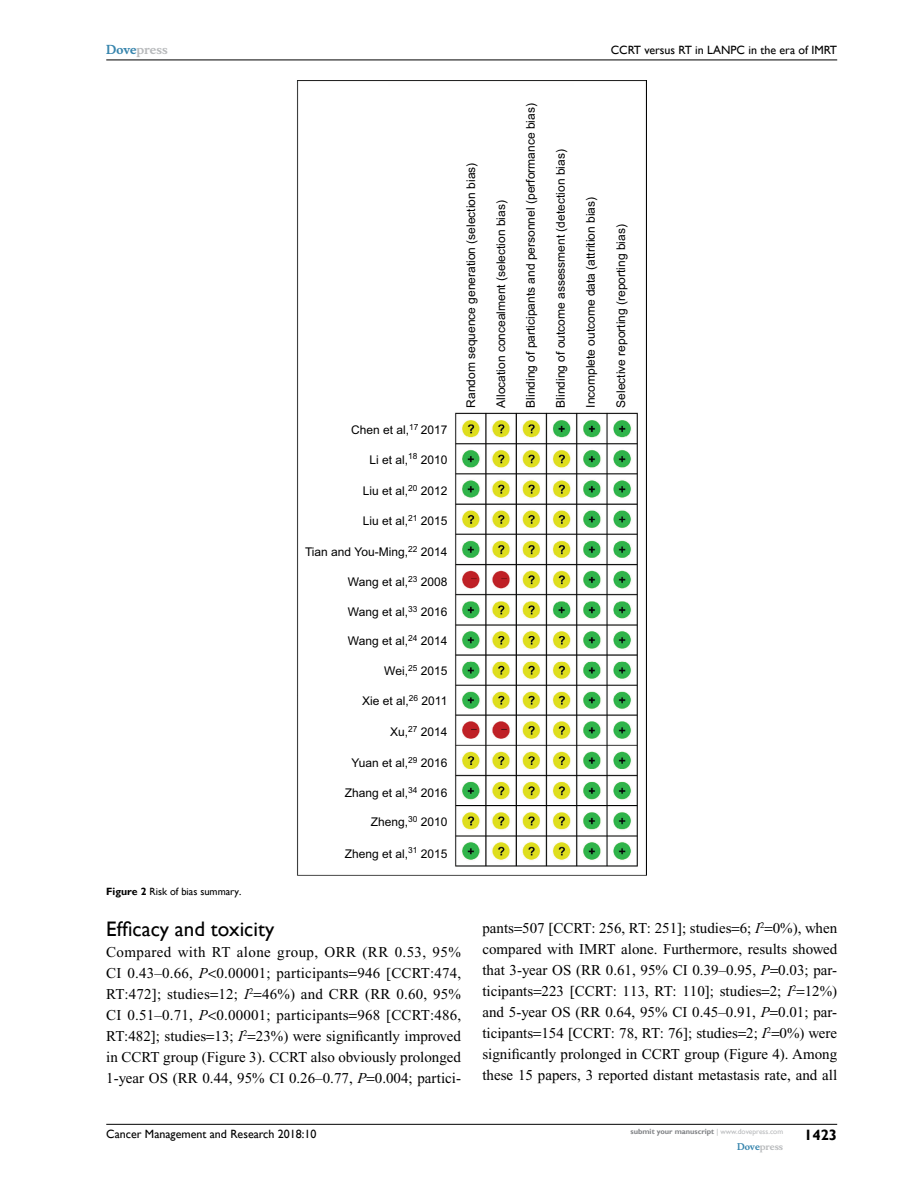
<style>
.page{position:relative;width:918px;height:1188px;background:#fff}
.page>*{position:absolute;margin:0;border:0;box-sizing:border-box;transform-origin:0 0}
.t1{font:21px "Gill Sans";color:#000}
.t2{font:15px/21px "Times New Roman";color:#000;text-align:justify}
.t3{font:700 15px "Gill Sans";color:#000}
.t4{font:12px "Arial";color:#000}
.t5{font:12px "Gill Sans";color:#000}
.t6{font:700 12px "Musee";color:#b8babc}
.t7{font:10.5px "Gill Sans";color:#000}
.t8{font:700 9px "Musee";color:#b8babc}
.t9{font:700 7.5px "Gill Sans";color:#808285}
.s1{color:#3785ad}
.s2{font-weight:700}
.s3{font-style:italic}
.s4{font-weight:400;color:#b8babc}
</style>
<div class="page">
<hr style="left:106px;top:1124px;width:731px;height:1px;background:#000">
<hr style="left:106px;top:60px;width:731px;height:1px;background:#000">
<img style="left:297px;top:81px;width:350px;height:795px">
<p class="t6" style="left:106px;top:43px;width:63px"><span class="s1">Dove</span>press</p>
<p class="t7" style="left:106px;top:885px;width:137px"><span class="s2">Figure 2</span> Risk of bias summary.</p>
<p class="t5" style="left:611px;top:43px;width:228px">CCRT versus RT in LANPC in the era of IMRT</p>
<p class="t4" style="left:351px;top:422px;width:98px">Chen et al,<sup>17</sup> 2017</p>
<p class="t4" style="left:369px;top:452px;width:80px">Li et al,<sup>18</sup> 2010</p>
<p class="t4" style="left:363px;top:483px;width:86px">Liu et al,<sup>20</sup> 2012</p>
<p class="t4" style="left:363px;top:513px;width:86px">Liu et al,<sup>21</sup> 2015</p>
<p class="t4" style="left:305px;top:544px;width:144px">Tian and You-Ming,<sup>22</sup> 2014</p>
<p class="t4" style="left:348px;top:574px;width:101px">Wang et al,<sup>23</sup> 2008</p>
<p class="t4" style="left:348px;top:604px;width:101px">Wang et al,<sup>33</sup> 2016</p>
<p class="t4" style="left:348px;top:633px;width:101px">Wang et al,<sup>24</sup> 2014</p>
<p class="t4" style="left:384px;top:663px;width:65px">Wei,<sup>25</sup> 2015</p>
<p class="t4" style="left:362px;top:693px;width:87px">Xie et al,<sup>26</sup> 2011</p>
<p class="t4" style="left:390px;top:724px;width:59px">Xu,<sup>27</sup> 2014</p>
<p class="t4" style="left:351px;top:755px;width:98px">Yuan et al,<sup>29</sup> 2016</p>
<p class="t4" style="left:345px;top:785px;width:104px">Zhang et al,<sup>34</sup> 2016</p>
<p class="t4" style="left:371px;top:814px;width:78px">Zheng,<sup>30</sup> 2010</p>
<p class="t4" style="left:345px;top:846px;width:104px">Zheng et al,<sup>31</sup> 2015</p>
<p class="t4" style="left:463px;top:408px;width:246px;rotate:-90deg">Random sequence generation (selection bias)</p>
<p class="t4" style="left:493px;top:408px;width:209px;rotate:-90deg">Allocation concealment (selection bias)</p>
<p class="t4" style="left:523px;top:408px;width:306px;rotate:-90deg">Blinding of participants and personnel (performance bias)</p>
<p class="t4" style="left:553px;top:408px;width:260px;rotate:-90deg">Blinding of outcome assessment (detection bias)</p>
<p class="t4" style="left:583px;top:408px;width:212px;rotate:-90deg">Incomplete outcome data (attrition bias)</p>
<p class="t4" style="left:613px;top:408px;width:185px;rotate:-90deg">Selective reporting (reporting bias)</p>
<h1 class="t1" style="left:106px;top:917px;width:169px">Efficacy and toxicity</h1>
<p class="t2" style="left:106px;top:941px;width:356px">Compared with RT alone group, ORR (RR 0.53, 95% CI 0.43–0.66, <span class="s3">P</span> 0.00001; participants 946 [CCRT:474, RT:472]; studies 12; <span class="s3">I</span><sup>2</sup> 46%) and CRR (RR 0.60, 95% CI 0.51–0.71, <span class="s3">P</span> 0.00001; participants 968 [CCRT:486, RT:482]; studies 13; <span class="s3">I</span><sup>2</sup> 23%) were significantly improved in CCRT group (Figure 3). CCRT also obviously prolonged 1-year OS (RR 0.44, 95% CI 0.26–0.77, <span class="s3">P</span> 0.004; partici-</p>
<p class="t2" style="left:482px;top:918px;width:356px">pants 507 [CCRT: 256, RT: 251]; studies 6; <span class="s3">I</span><sup>2</sup> 0%), when compared with IMRT alone. Furthermore, results showed that 3-year OS (RR 0.61, 95% CI 0.39–0.95, <span class="s3">P</span> 0.03; par&shy;ticipants 223 [CCRT: 113, RT: 110]; studies 2; <span class="s3">I</span><sup>2</sup> 12%) and 5-year OS (RR 0.64, 95% CI 0.45–0.91, <span class="s3">P</span> 0.01; par&shy;ticipants 154 [CCRT: 78, RT: 76]; studies 2; <span class="s3">I</span><sup>2</sup> 0%) were significantly prolonged in CCRT group (Figure 4). Among these 15 papers, 3 reported distant metastasis rate, and all</p>
<p class="t5" style="left:106px;top:1127px;width:212px">Cancer Management and Research 2018:10</p>
<p class="t9" style="left:631px;top:1127px;width:154px">submit your manuscript <span class="s4">| www.dovepress.com</span></p>
<p class="t8" style="left:737px;top:1141px;width:48px"><span class="s1">Dove</span>press</p>
<p class="t3" style="left:804px;top:1126px;width:35px">1423</p>
</div>
